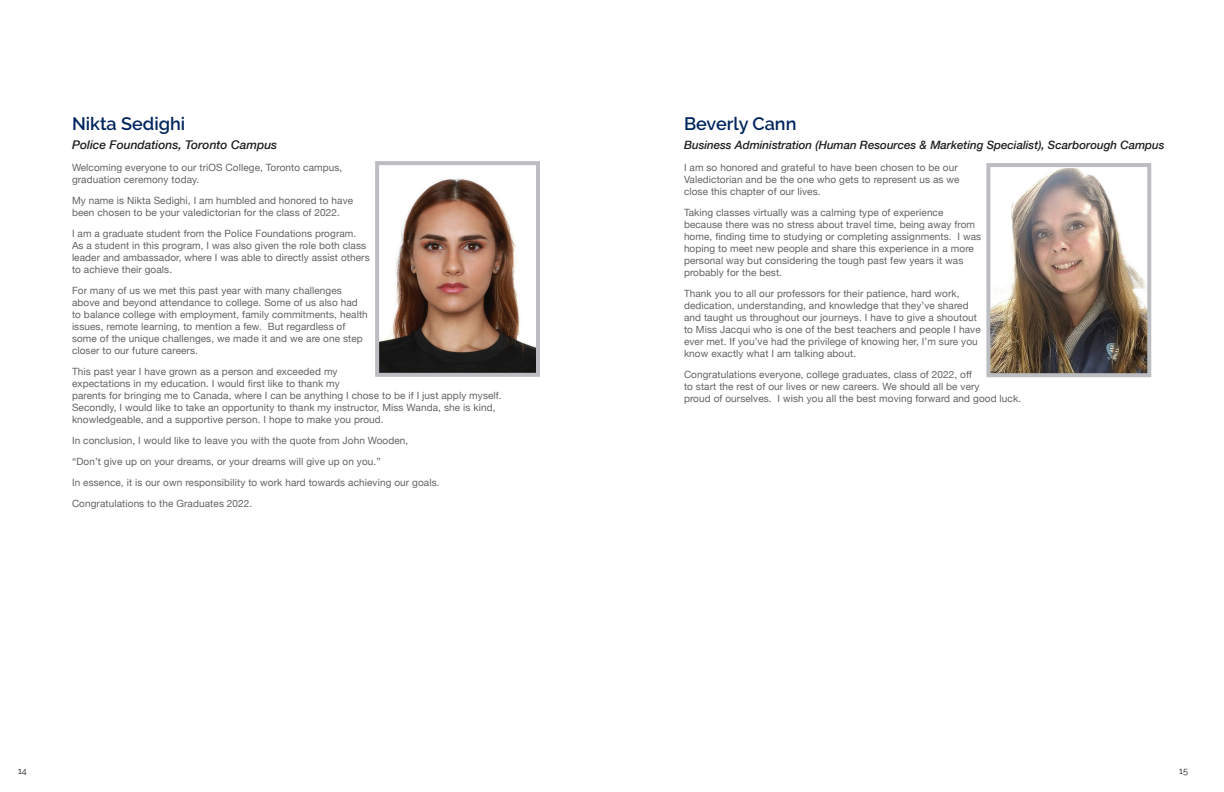
<style>
.page{position:relative;width:1224px;height:792px;background:#fff}
.page>*{position:absolute;margin:0;border:0;box-sizing:border-box;transform-origin:0 0}
.t1{font:600 18px "Raleway";color:#00255d}
.t2{font:italic 500 12px "Helvetica Neue";color:#231f20}
.t3{font:italic 500 11.5px "Helvetica Neue";color:#231f20}
.t4{font:10px/12px "Helvetica Neue";letter-spacing:.01em;color:#636366}
.t5{font:9px "Raleway";color:#231f20}
</style>
<div class="page">
<img style="left:380px;top:178px;width:155px;height:194px">
<div style="left:375px;top:161px;width:165px;height:216px;border:4px solid #bcbdc0"></div>
<img style="left:991px;top:168px;width:155px;height:204px">
<div style="left:986px;top:163px;width:165px;height:214px;border:4px solid #bcbdc0"></div>
<h1 class="t1" style="left:72px;top:113px;width:115px">Nikta Sedighi</h1>
<p class="t2" style="left:72px;top:134px;width:207px">Police Foundations, Toronto Campus</p>
<p class="t4" style="left:72px;top:162px;width:272px">Welcoming everyone to our triOS College, Toronto campus, graduation ceremony today.</p>
<p class="t4" style="left:72px;top:195px;width:283px">My name is Nikta Sedighi, I am humbled and honored to have been chosen to be your valedictorian for the class of 2022.</p>
<p class="t4" style="left:72px;top:228px;width:299px">I am a graduate student from the Police Foundations program.<br>As a student in this program, I was also given the role both class leader and ambassador, where I was able to directly assist others to achieve their goals.</p>
<p class="t4" style="left:72px;top:285px;width:297px">For many of us we met this past year with many challenges above and beyond attendance to college. Some of us also had to balance college with employment, family commitments, health issues, remote learning, to mention a few. But regardless of some of the unique challenges, we made it and we are one step closer to our future careers.</p>
<p class="t4" style="left:72px;top:366px;width:431px">This past year I have grown as a person and exceeded my<br>expectations in my education. I would first like to thank my<br>parents for bringing me to Canada, where I can be anything I chose to be if I just apply myself.<br>Secondly, I would like to take an opportunity to thank my instructor, Miss Wanda, she is kind, knowledgeable, and a supportive person. I hope to make you proud.</p>
<p class="t4" style="left:72px;top:431px;width:369px;line-height:21px">In conclusion, I would like to leave you with the quote from John Wooden, “Don’t give up on your dreams, or your dreams will give up on you.”<br>In essence, it is our own responsibility to work hard towards achieving our goals.<br>Congratulations to the Graduates 2022.</p>
<h1 class="t1" style="left:684px;top:113px;width:114px">Beverly Cann</h1>
<p class="t3" style="left:684px;top:135px;width:482px">Business Administration (Human Resources &amp; Marketing Specialist), Scarborough Campus</p>
<p class="t4" style="left:684px;top:162px;width:277px">I am so honored and grateful to have been chosen to be our<br>Valedictorian and be the one who gets to represent us as we close this chapter of our lives.</p>
<p class="t4" style="left:684px;top:207px;width:299px">Taking classes virtually was a calming type of experience because there was no stress about travel time, being away from home, finding time to studying or completing assignments. I was hoping to meet new people and share this experience in a more personal way but considering the tough past few years it was probably for the best.</p>
<p class="t4" style="left:684px;top:288px;width:298px">Thank you to all our professors for their patience, hard work, dedication, understanding, and knowledge that they’ve shared and taught us throughout our journeys. I have to give a shoutout to Miss Jacqui who is one of the best teachers and people I have ever met. If you’ve had the privilege of knowing her, I’m sure you know exactly what I am talking about.</p>
<p class="t4" style="left:684px;top:369px;width:339px">Congratulations everyone, college graduates, class of 2022, off<br>to start the rest of our lives or new careers. We should all be very<br>proud of ourselves. I wish you all the best moving forward and good luck.</p>
<p class="t5" style="left:18px;top:765px;width:10px">14</p>
<p class="t5" style="left:1179px;top:765px;width:10px">15</p>
</div>
